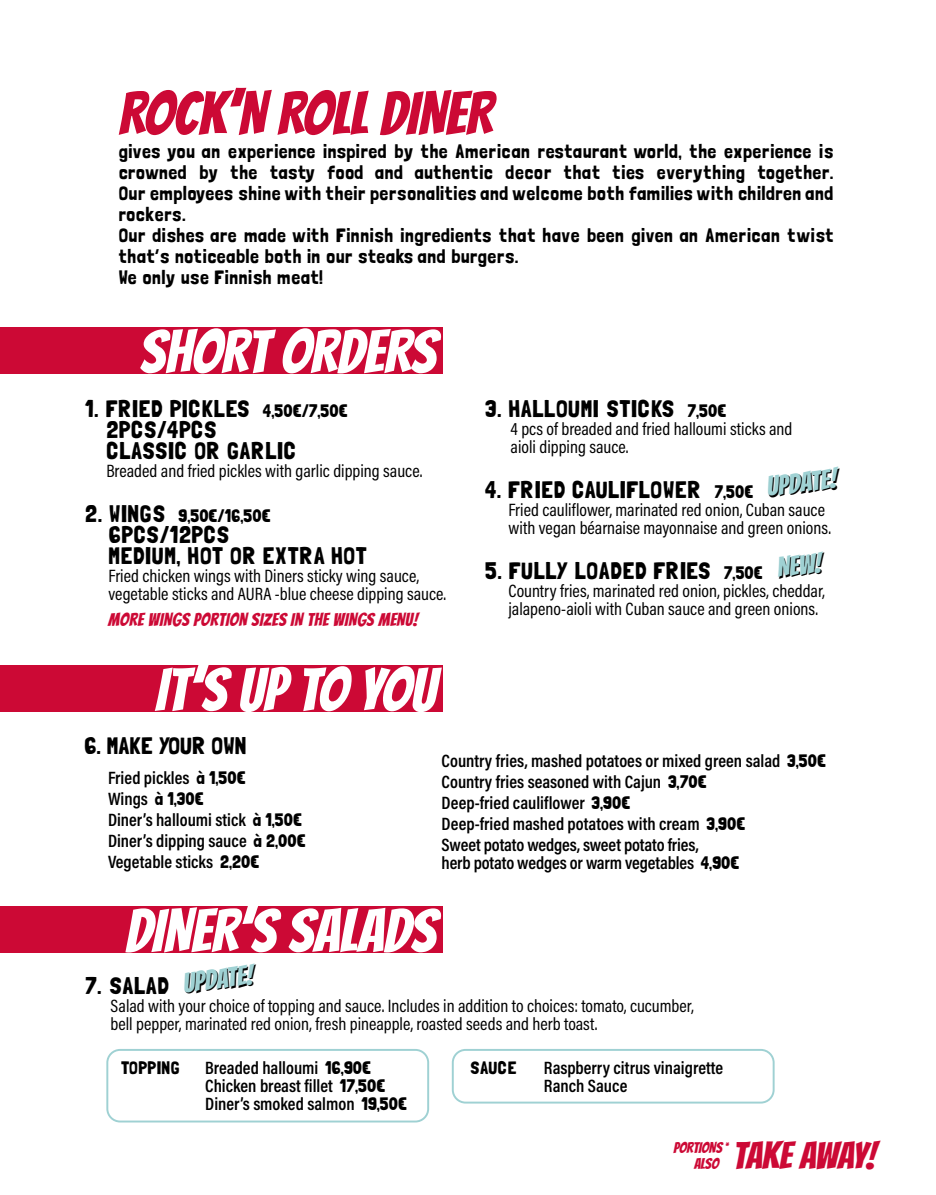
<style>
.page{position:relative;width:936px;height:1195px;background:#fff}
.page>*{position:absolute;margin:0;border:0;box-sizing:border-box;transform-origin:0 0}
.t1{font:60px "Bangers";color:#fff}
.t2{font:60px "Bangers";color:#cc0935}
.t3{font:37.5px "Bangers";letter-spacing:-.01em;color:#cc0935}
.t4{font:27px "Bangers";color:#000}
.t5{font:24px/21px "Londrina Solid";letter-spacing:.025em;color:#000}
.t6{font:24px "Londrina Solid";color:#000}
.t7{font:19.5px/21px "Londrina Solid";letter-spacing:.025em;color:#000}
.t8{font:18px/18px "Acumin Pro Cond";color:#000}
.t9{font:600 18px/21px "Acumin Pro Cond";color:#000}
.t10{font:18px "Londrina Solid";letter-spacing:.025em;color:#000}
.t11{font:18px "Bangers";letter-spacing:.025em;color:#cc0935}
.t12{font:15px/16.5px "Bangers";color:#cc0935}
.s1{font-size:18px}
.s2{font-size:24px}
.s3{font-family:"Londrina Solid";font-weight:400}
.s4{font-family:"Acumin Pro Cond";font-weight:600}
</style>
<div class="page">
<div style="left:106px;top:1049px;width:323px;height:73px;border:2px solid #9fd1d3;border-radius:13px"></div>
<div style="left:452px;top:1049px;width:322px;height:54px;border:2px solid #9fd1d3;border-radius:13px"></div>
<div style="left:0;top:907px;width:442px;height:46px;background:#cc0935"></div>
<div style="left:0;top:328px;width:442px;height:46px;background:#cc0935"></div>
<div style="left:0;top:665px;width:442px;height:47px;background:#cc0935"></div>
<h1 class="t2" style="left:118px;top:82px;width:375px">ROCK’N ROLL DINER</h1>
<p class="t7" style="left:119px;top:141px;width:716px">gives you an experience inspired by the American restaurant world, the experience is crowned by the tasty food and authentic decor that ties everything together.<br>Our employees shine with their personalities and welcome both families with children and rockers.<br>Our dishes are made with Finnish ingredients that have been given an American twist that’s noticeable both in our steaks and burgers.<br>We only use Finnish meat!</p>
<h1 class="t1" style="left:139px;top:320px;width:298px">SHORT ORDERS</h1>
<h3 class="t5" style="left:106px;top:397px;width:243px;text-indent:-21px">1. FRIED PICKLES <span class="s1">4,50€/7,50€<br></span>2PCS/4PCS<br>CLASSIC OR GARLIC</h3>
<p class="t8" style="left:106px;top:461px;width:317px">Breaded and fried pickles with garlic dipping sauce.</p>
<p class="t10" style="left:85px;top:505px;width:187px"><span class="s2">2. WINGS</span> 9,50€/16,50€</p>
<h3 class="t5" style="left:108px;top:523px;width:260px">6PCS/12PCS<br>MEDIUM, HOT OR EXTRA HOT</h3>
<p class="t8" style="left:108px;top:566px;width:339px">Fried chicken wings with Diners sticky wing sauce, vegetable sticks and AURA -blue cheese dipping sauce.</p>
<p class="t11" style="left:108px;top:610px;width:311px">MORE WINGS PORTION SIZES IN THE WINGS MENU!</p>
<h1 class="t1" style="left:155px;top:658px;width:282px">IT’S UP TO YOU</h1>
<h3 class="t5" style="left:485px;top:397px;width:243px">3. HALLOUMI STICKS <span class="s1">7,50€</span></h3>
<p class="t8" style="left:510px;top:419px;width:283px">4 pcs of breaded and fried halloumi sticks and aioli dipping sauce.</p>
<h3 class="t5" style="left:485px;top:478px;width:270px">4. FRIED CAULIFLOWER <span class="s1">7,50€</span></h3>
<p class="t8" style="left:508px;top:500px;width:324px">Fried cauliflower, marinated red onion, Cuban sauce with vegan béarnaise mayonnaise and green onions.</p>
<h3 class="t5" style="left:485px;top:559px;width:279px">5. FULLY LOADED FRIES <span class="s1">7,50€</span></h3>
<p class="t8" style="left:508px;top:581px;width:318px">Country fries, marinated red onion, pickles, cheddar, jalapeno-aioli with Cuban sauce and green onions.</p>
<h3 class="t4" style="left:766px;top:474px;width:72px;rotate:-7deg">UPDATE!</h3>
<h3 class="t4" style="left:776px;top:555px;width:46px;rotate:-7deg">NEW!</h3>
<h3 class="t6" style="left:84px;top:731px;width:164px">6. MAKE YOUR OWN</h3>
<p class="t9" style="left:108px;top:767px;width:139px">Fried pickles <span class="s3">à 1,50€</span></p>
<p class="t10" style="left:108px;top:788px;width:97px"><span class="s4">Wings</span> à 1,30€</p>
<p class="t9" style="left:108px;top:809px;width:199px">Diner’s halloumi stick <span class="s3">à 1,50€<br></span>Diner’s dipping sauce <span class="s3">à 2,00€<br></span>Vegetable sticks <span class="s3">2,20€</span></p>
<p class="t9" style="left:441px;top:749px;width:386px">Country fries, mashed potatoes or mixed green salad <span class="s3">3,50€ </span>Country fries seasoned with Cajun <span class="s3">3,70€<br></span>Deep-fried cauliflower <span class="s3">3,90€<br></span>Deep-fried mashed potatoes with cream <span class="s3">3,90€<br></span>Sweet potato wedges, sweet potato fries,</p>
<p class="t9" style="left:441px;top:851px;width:299px">herb potato wedges or warm vegetables <span class="s3">4,90€</span></p>
<h1 class="t1" style="left:125px;top:899px;width:312px">DINER’S SALADS</h1>
<h3 class="t4" style="left:182px;top:970px;width:72px;rotate:-7deg">UPDATE!</h3>
<h3 class="t5" style="left:85px;top:974px;width:86px">7. SALAD</h3>
<p class="t8" style="left:111px;top:996px;width:584px">Salad with your choice of topping and sauce. Includes in addition to choices: tomato, cucumber, bell pepper, marinated red onion, fresh pineapple, roasted seeds and herb toast.</p>
<p class="t10" style="left:470px;top:1057px;width:48px">SAUCE</p>
<p class="t10" style="left:121px;top:1057px;width:60px">TOPPING</p>
<p class="t9" style="left:544px;top:1058px;width:181px;line-height:18px">Raspberry citrus vinaigrette<br>Ranch Sauce</p>
<p class="t9" style="left:205px;top:1058px;width:203px;line-height:18px">Breaded halloumi <span class="s3">16,90€<br></span>Chicken breast fillet <span class="s3">17,50€<br></span>Diner’s smoked salmon <span class="s3">19,50€</span></p>
<h2 class="t3" style="left:732px;top:1135px;width:144px">TAKE AWAY!</h2>
<p class="t12" style="left:694px;top:1139px;width:36px;text-indent:-20px">PORTIONS <sup>*<br></sup>ALSO</p>
</div>
